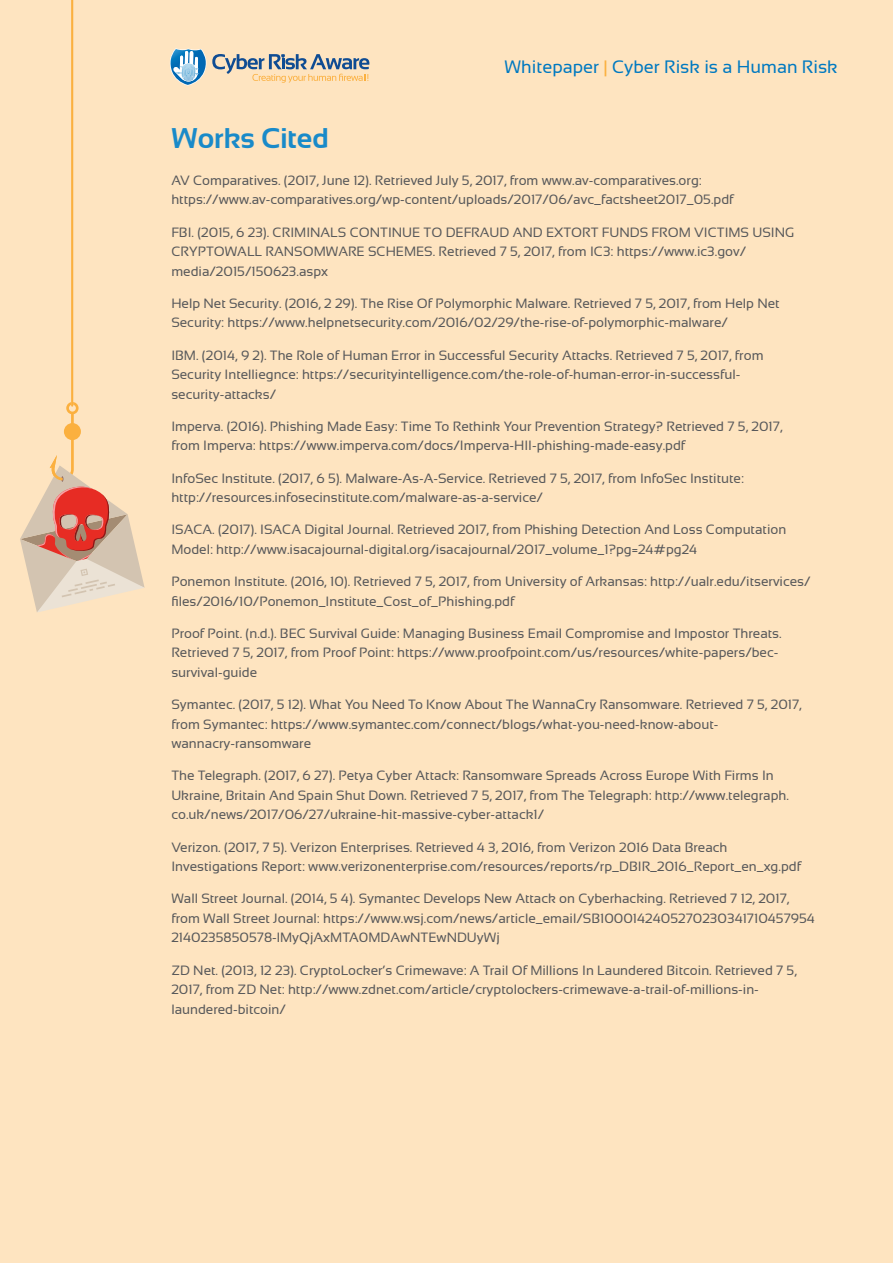
<style>
.page{position:relative;width:893px;height:1263px;background:#fff}
.page>*{position:absolute;margin:0;border:0;box-sizing:border-box;transform-origin:0 0}
.t1{font:700 28.5px "Sansation";color:#198ac9}
.t2{font:18px "Sansation";color:#0079c0}
.t3{font:13.5px/19.5px "Sansation";color:#57585a}
.s1{color:#fbb03f}
</style>
<div class="page">
<div style="left:1px;top:0;width:892px;height:1263px;background:#fee4c0"></div>
<svg style="left:170px;top:48px;width:199px;height:38px"></svg>
<svg style="left:20px;top:0;width:125px;height:612px"></svg>
<h2 class="t2" style="left:505px;top:56px;width:335px">Whitepaper <span class="s1">|</span> Cyber Risk is a Human Risk</h2>
<h1 class="t1" style="left:171px;top:123px;width:159px">Works Cited</h1>
<p class="t3" style="left:171px;top:170px;width:564px">AV Comparatives. (2017, June 12). Retrieved July 5, 2017, from www.av-comparatives.org: https://www.av-comparatives.org/wp-content/uploads/2017/06/avc_factsheet2017_05.pdf</p>
<p class="t3" style="left:171px;top:222px;width:624px">FBI. (2015, 6 23). CRIMINALS CONTINUE TO DEFRAUD AND EXTORT FUNDS FROM VICTIMS USING<br>CRYPTOWALL RANSOMWARE SCHEMES. Retrieved 7 5, 2017, from IC3: https://www.ic3.gov/ media/2015/150623.aspx</p>
<p class="t3" style="left:171px;top:293px;width:610px">Help Net Security. (2016, 2 29). The Rise Of Polymorphic Malware. Retrieved 7 5, 2017, from Help Net<br>Security: https://www.helpnetsecurity.com/2016/02/29/the-rise-of-polymorphic-malware/</p>
<p class="t3" style="left:171px;top:345px;width:594px">IBM. (2014, 9 2). The Role of Human Error in Successful Security Attacks. Retrieved 7 5, 2017, from<br>Security Intelliegnce: https://securityintelligence.com/the-role-of-human-error-in-successful&shy;security-attacks/</p>
<p class="t3" style="left:171px;top:416px;width:613px">Imperva. (2016). Phishing Made Easy: Time To Rethink Your Prevention Strategy? Retrieved 7 5, 2017, from Imperva: https://www.imperva.com/docs/Imperva-HII-phishing-made-easy.pdf</p>
<p class="t3" style="left:171px;top:468px;width:574px">InfoSec Institute. (2017, 6 5). Malware-As-A-Service. Retrieved 7 5, 2017, from InfoSec Institute: http://resources.infosecinstitute.com/malware-as-a-service/</p>
<p class="t3" style="left:171px;top:520px;width:616px">ISACA. (2017). ISACA Digital Journal. Retrieved 2017, from Phishing Detection And Loss Computation<br>Model: http://www.isacajournal-digital.org/isacajournal/2017_volume_1?pg=24#pg24</p>
<p class="t3" style="left:171px;top:572px;width:641px">Ponemon Institute. (2016, 10). Retrieved 7 5, 2017, from University of Arkansas: http://ualr.edu/itservices/ files/2016/10/Ponemon_Institute_Cost_of_Phishing.pdf</p>
<p class="t3" style="left:171px;top:623px;width:612px">Proof Point. (n.d.). BEC Survival Guide: Managing Business Email Compromise and Impostor Threats.<br>Retrieved 7 5, 2017, from Proof Point: https://www.proofpoint.com/us/resources/white-papers/bec&shy;survival-guide</p>
<p class="t3" style="left:171px;top:695px;width:632px">Symantec. (2017, 5 12). What You Need To Know About The WannaCry Ransomware. Retrieved 7 5, 2017, from Symantec: https://www.symantec.com/connect/blogs/what-you-need-know-about&shy;wannacry-ransomware</p>
<p class="t3" style="left:171px;top:766px;width:619px">The Telegraph. (2017, 6 27). Petya Cyber Attack: Ransomware Spreads Across Europe With Firms In<br>Ukraine, Britain And Spain Shut Down. Retrieved 7 5, 2017, from The Telegraph: http://www.telegraph. co.uk/news/2017/06/27/ukraine-hit-massive-cyber-attack1/</p>
<p class="t3" style="left:171px;top:837px;width:631px">Verizon. (2017, 7 5). Verizon Enterprises. Retrieved 4 3, 2016, from Verizon 2016 Data Breach<br>Investigations Report: www.verizonenterprise.com/resources/reports/rp_DBIR_2016_Report_en_xg.pdf</p>
<p class="t3" style="left:171px;top:889px;width:645px">Wall Street Journal. (2014, 5 4). Symantec Develops New Attack on Cyberhacking. Retrieved 7 12, 2017, from Wall Street Journal: https://www.wsj.com/news/article_email/SB1000142405270230341710457954<br>2140235850578-lMyQjAxMTA0MDAwNTEwNDUyWj</p>
<p class="t3" style="left:171px;top:960px;width:627px">ZD Net. (2013, 12 23). CryptoLocker’s Crimewave: A Trail Of Millions In Laundered Bitcoin. Retrieved 7 5,<br>2017, from ZD Net: http://www.zdnet.com/article/cryptolockers-crimewave-a-trail-of-millions-in&shy;laundered-bitcoin/</p>
</div>
